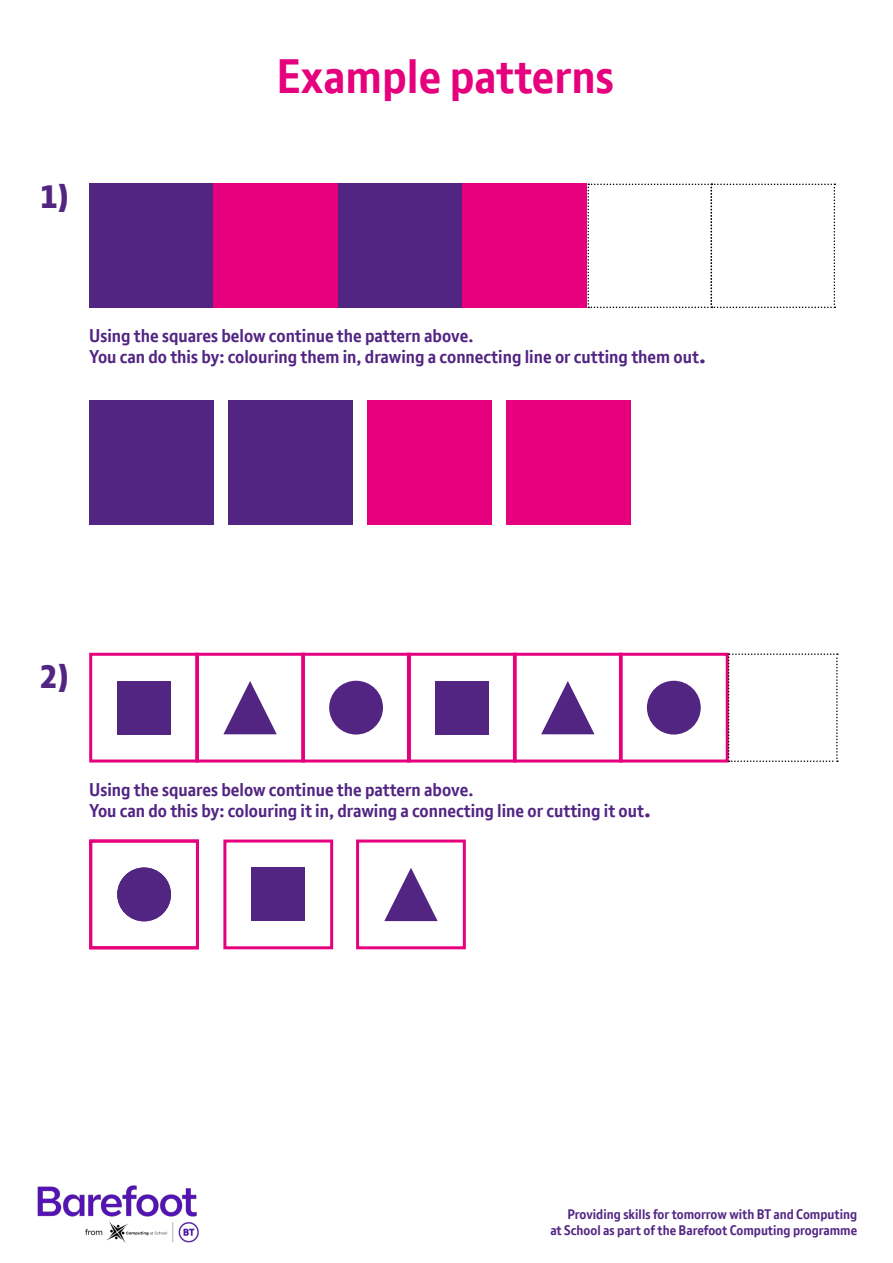
<style>
.page{position:relative;width:893px;height:1263px;background:#fff}
.page>*{position:absolute;margin:0;border:0;box-sizing:border-box;transform-origin:0 0}
.t1{font:700 46.95px "BT Font";color:#e6007d}
.t2{font:800 31.5px "BT Font";color:#522583}
.t3{font:700 18px/21px "BT Font";color:#522583}
.t4{font:700 13.5px/16.2px "BT Font";color:#522583;text-align:right}
.s1{font-size:24.15px}
</style>
<div class="page">
<div style="left:89px;top:400px;width:125px;height:125px;background:#522583"></div>
<div style="left:228px;top:400px;width:125px;height:125px;background:#522583"></div>
<div style="left:367px;top:400px;width:124px;height:125px;background:#e6007d"></div>
<div style="left:506px;top:400px;width:124px;height:125px;background:#e6007d"></div>
<div style="left:89px;top:184px;width:125px;height:124px;background:#522583"></div>
<div style="left:338px;top:184px;width:125px;height:124px;background:#522583"></div>
<div style="left:214px;top:184px;width:124px;height:124px;background:#e6007d"></div>
<div style="left:463px;top:184px;width:124px;height:124px;background:#e6007d"></div>
<svg style="left:587px;top:184px;width:248px;height:124px"></svg>
<div style="left:223px;top:839px;width:110px;height:110px;border:3px solid #e6007d"></div>
<div style="left:252px;top:868px;width:53px;height:53px;background:#522583"></div>
<div style="left:89px;top:653px;width:110px;height:109px;border:3px solid #e6007d"></div>
<div style="left:407px;top:653px;width:110px;height:109px;border:3px solid #e6007d"></div>
<div style="left:301px;top:653px;width:110px;height:109px;border:3px solid #e6007d"></div>
<div style="left:89px;top:839px;width:110px;height:110px;border:3px solid #e6007d"></div>
<div style="left:619px;top:653px;width:110px;height:109px;border:3px solid #e6007d"></div>
<svg style="left:728px;top:653px;width:110px;height:109px"></svg>
<div style="left:195px;top:653px;width:110px;height:109px;border:3px solid #e6007d"></div>
<div style="left:356px;top:839px;width:110px;height:110px;border:3px solid #e6007d"></div>
<div style="left:513px;top:653px;width:110px;height:109px;border:3px solid #e6007d"></div>
<div style="left:117px;top:681px;width:54px;height:53px;background:#522583"></div>
<div style="left:435px;top:681px;width:53px;height:53px;background:#522583"></div>
<svg style="left:223px;top:681px;width:54px;height:53px"></svg>
<svg style="left:384px;top:868px;width:54px;height:53px"></svg>
<svg style="left:541px;top:681px;width:53px;height:53px"></svg>
<div style="left:329px;top:681px;width:54px;height:53px;background:#522583;border-radius:50%"></div>
<div style="left:117px;top:867px;width:54px;height:54px;background:#522583;border-radius:50%"></div>
<div style="left:647px;top:681px;width:54px;height:53px;background:#522583;border-radius:50%"></div>
<img style="left:37px;top:1185px;width:162px;height:57px">
<h2 class="t2" style="left:40px;top:176px;width:31px">1)</h2>
<h1 class="t1" style="left:276px;top:46px;width:339px">Example patterns</h1>
<p class="t3" style="left:89px;top:326px;width:618px">Using the squares below continue the pattern above.<br>You can do this by: colouring them in, drawing a connecting line or cutting them out<span class="s1">.</span></p>
<h2 class="t2" style="left:40px;top:656px;width:31px">2)</h2>
<p class="t3" style="left:89px;top:779px;width:563px">Using the squares below continue the pattern above.<br>You can do this by: colouring it in, drawing a connecting line or cutting it out<span class="s1">.</span></p>
<p class="t4" style="left:550px;top:1206px;width:308px">Providing skills for tomorrow with BT and Computing<br>at School as part of the Barefoot Computing programme</p>
</div>
